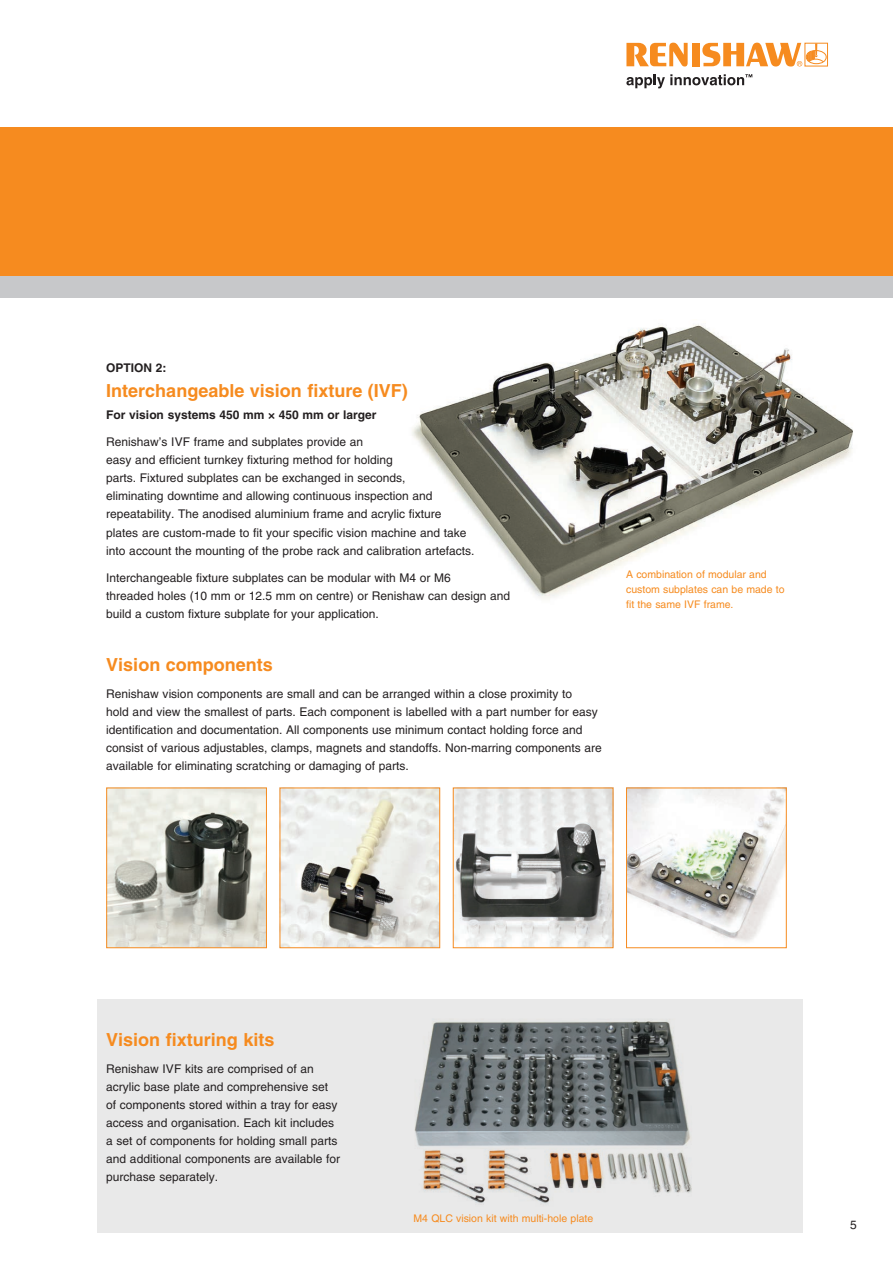
<style>
.page{position:relative;width:893px;height:1263px;background:#fff}
.page>*{position:absolute;margin:0;border:0;box-sizing:border-box;transform-origin:0 0}
._12pt_subhead{font:700 18px "Helvetica";color:#f68b1f}
._8pt_text{font:12px/18px "Helvetica";color:#231f20}
._8pt_text-2{font:700 12px "Helvetica";color:#231f20}
._7pt_Sub_head{font:700 12px "Helvetica";color:#231f20}
.t1{font:10.5px/15px "Helvetica";color:#f68b1f}
</style>
<div class="page">
<img style="left:412px;top:324px;width:441px;height:275px">
<div style="left:0;top:128px;width:893px;height:148px;background:#f68b1f"></div>
<div style="left:0;top:276px;width:893px;height:22px;background:#c7c8ca"></div>
<svg style="left:626px;top:43px;width:62px;height:24px"></svg>
<div style="left:692px;top:43px;width:8px;height:23px;background:#f68b1f"></div>
<div style="left:805px;top:43px;width:23px;height:23px;border:1px solid #f68b1f"></div>
<div style="left:806px;top:50px;width:20px;height:14px;border:1px solid #f68b1f;border-radius:50%"></div>
<svg style="left:702px;top:43px;width:122px;height:24px"></svg>
<svg style="left:626px;top:74px;width:126px;height:14px"></svg>
<img style="left:628px;top:790px;width:157px;height:152px">
<div style="left:626px;top:788px;width:161px;height:160px;border:1px solid #f68b1f"></div>
<img style="left:108px;top:790px;width:157px;height:156px">
<div style="left:106px;top:788px;width:161px;height:160px;border:1px solid #f68b1f"></div>
<img style="left:282px;top:790px;width:156px;height:156px">
<div style="left:280px;top:788px;width:160px;height:160px;border:1px solid #f68b1f"></div>
<img style="left:455px;top:790px;width:156px;height:156px">
<div style="left:453px;top:788px;width:160px;height:160px;border:1px solid #f68b1f"></div>
<svg style="left:97px;top:999px;width:706px;height:234px;background:#cecece"></svg>
<p class="_7pt_Sub_head" style="left:106px;top:361px;width:62px">OPTION 2:</p>
<p class="_12pt_subhead" style="left:106px;top:380px;width:303px">Interchangeable vision fixture (IVF)</p>
<p class="_8pt_text-2" style="left:106px;top:408px;width:272px">For vision systems 450 mm × 450 mm or larger</p>
<p class="_8pt_text" style="left:106px;top:433px;width:370px">Renishaw’s IVF frame and subplates provide an<br>easy and efficient turnkey fixturing method for holding<br>parts. Fixtured subplates can be exchanged in seconds,<br>eliminating downtime and allowing continuous inspection and repeatability. The anodised aluminium frame and acrylic fixture plates are custom-made to fit your specific vision machine and take into account the mounting of the probe rack and calibration artefacts.</p>
<p class="_8pt_text" style="left:106px;top:568px;width:405px">Interchangeable fixture subplates can be modular with M4 or M6<br>threaded holes (10 mm or 12.5 mm on centre) or Renishaw can design and build a custom fixture subplate for your application.</p>
<p class="_12pt_subhead" style="left:106px;top:653px;width:168px">Vision components</p>
<p class="_8pt_text" style="left:106px;top:684px;width:497px">Renishaw vision components are small and can be arranged within a close proximity to<br>hold and view the smallest of parts. Each component is labelled with a part number for easy identification and documentation. All components use minimum contact holding force and consist of various adjustables, clamps, magnets and standoffs. Non‑marring components are available for eliminating scratching or damaging of parts.</p>
<p class="t1" style="left:626px;top:566px;width:160px">A combination of modular and custom subplates can be made to fit the same IVF frame.</p>
<p class="_12pt_subhead" style="left:106px;top:1029px;width:170px">Vision fixturing kits</p>
<p class="_8pt_text" style="left:106px;top:1060px;width:235px">Renishaw IVF kits are comprised of an acrylic base plate and comprehensive set of components stored within a tray for easy access and organisation. Each kit includes a set of components for holding small parts and additional components are available for purchase separately.</p>
<p class="t1" style="left:414px;top:1210px;width:181px">M4 QLC vision kit with multi-hole plate</p>
<p class="_8pt_text" style="left:850px;top:1216px;width:8px">5</p>
</div>
